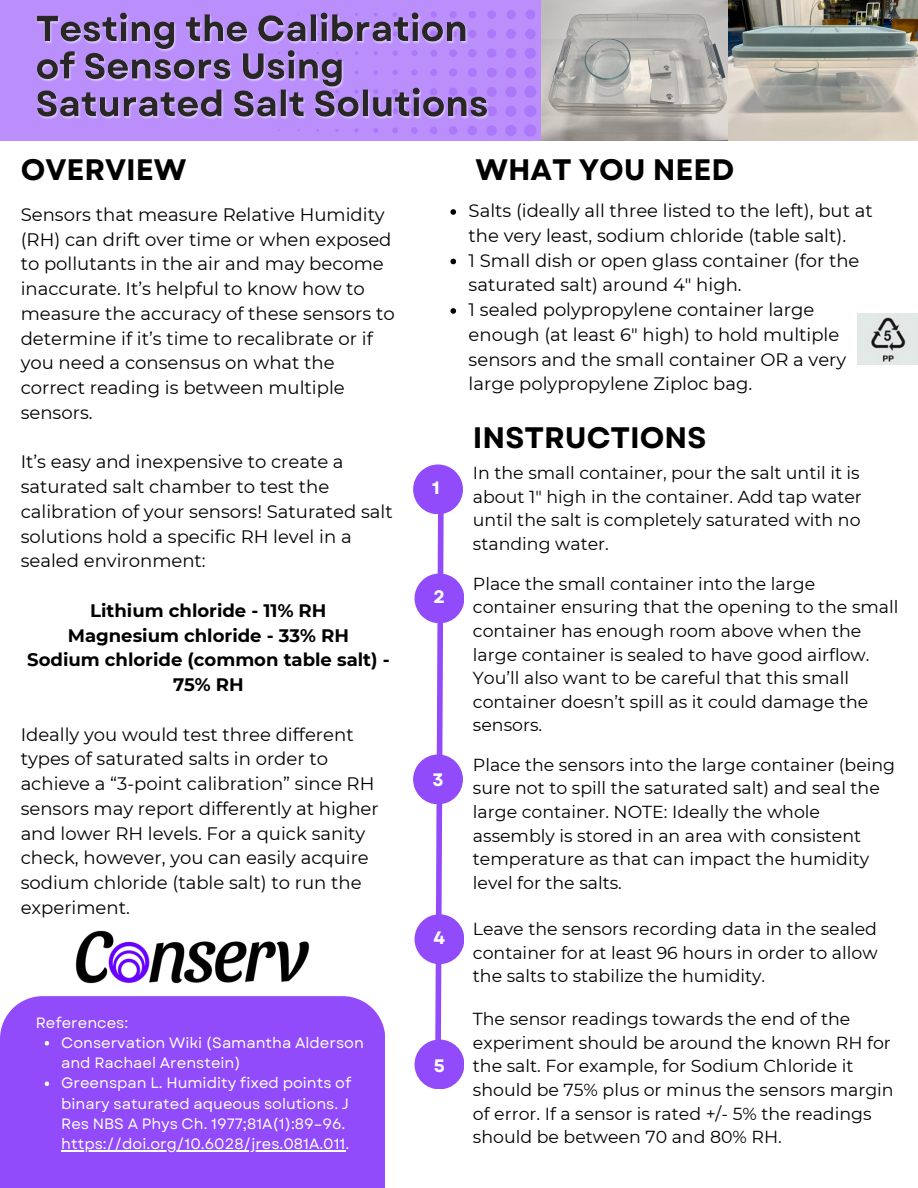
<style>
.page{position:relative;width:918px;height:1188px;background:#fff}
.page>*{position:absolute;margin:0;border:0;box-sizing:border-box;transform-origin:0 0}
.t1{font:700 29.55px "Garet";color:#000}
.t2{font:18px/24.8px "Montserrat";color:#000}
.t3{font:700 18px/24.8px "Montserrat";color:#000;text-align:center}
.t4{font:700 18px "Garet";color:#fff}
.t5{font:17.4px/23.7px "Montserrat";color:#000}
.t6{font:15px/20.2px "Garet";color:#fff}
</style>
<div class="page">
<div style="left:0;top:0;width:656px;height:141px;background:#ba8ffb"></div>
<svg style="left:505px;top:125px;width:12px;height:11px"></svg>
<svg style="left:505px;top:106px;width:12px;height:11px"></svg>
<svg style="left:505px;top:86px;width:12px;height:12px"></svg>
<svg style="left:506px;top:67px;width:10px;height:11px"></svg>
<svg style="left:524px;top:27px;width:18px;height:113px"></svg>
<svg style="left:486px;top:125px;width:11px;height:11px"></svg>
<svg style="left:491px;top:106px;width:6px;height:10px"></svg>
<svg style="left:506px;top:48px;width:10px;height:10px"></svg>
<svg style="left:491px;top:87px;width:6px;height:10px"></svg>
<svg style="left:525px;top:10px;width:10px;height:10px"></svg>
<svg style="left:491px;top:68px;width:6px;height:10px"></svg>
<svg style="left:506px;top:29px;width:10px;height:10px"></svg>
<svg style="left:467px;top:129px;width:10px;height:6px"></svg>
<svg style="left:491px;top:48px;width:5px;height:10px"></svg>
<svg style="left:506px;top:10px;width:10px;height:9px"></svg>
<svg style="left:491px;top:29px;width:5px;height:9px"></svg>
<svg style="left:449px;top:129px;width:8px;height:6px"></svg>
<svg style="left:491px;top:10px;width:5px;height:9px"></svg>
<svg style="left:430px;top:129px;width:8px;height:5px"></svg>
<svg style="left:411px;top:129px;width:7px;height:5px"></svg>
<svg style="left:392px;top:129px;width:6px;height:4px"></svg>
<svg style="left:373px;top:129px;width:5px;height:4px"></svg>
<div style="left:0;top:996px;width:385px;height:192px;background:#914bfa"></div>
<img style="left:857px;top:313px;width:61px;height:52px">
<div style="left:413px;top:464px;width:50px;height:50px;background:#914bfa;border-radius:50%"></div>
<svg style="left:432px;top:512px;width:15px;height:529px"></svg>
<div style="left:415px;top:573px;width:49px;height:50px;background:#914bfa;border-radius:50%"></div>
<div style="left:413px;top:754px;width:50px;height:50px;background:#914bfa;border-radius:50%"></div>
<div style="left:415px;top:914px;width:49px;height:50px;background:#914bfa;border-radius:50%"></div>
<div style="left:415px;top:1040px;width:49px;height:49px;background:#914bfa;border-radius:50%"></div>
<img style="left:75px;top:930px;width:235px;height:54px">
<img style="left:542px;top:0;width:376px;height:141px">
<svg style="left:450px;top:209px;width:6px;height:6px"></svg>
<svg style="left:450px;top:259px;width:6px;height:5px"></svg>
<svg style="left:450px;top:308px;width:6px;height:6px"></svg>
<svg style="left:45px;top:1041px;width:4px;height:5px"></svg>
<svg style="left:45px;top:1082px;width:4px;height:4px"></svg>
<hr style="left:61px;top:1150px;width:284px;height:1px;background:#fff">
<img style="left:36px;top:11px;width:455px;height:118px">
<h4 class="t1" style="left:21px;top:149px;width:167px">OVERVIEW</h4>
<h3 class="t2" style="left:21px;top:202px;width:376px">Sensors that measure Relative Humidity (RH) can drift over time or when exposed to pollutants in the air and may become inaccurate. It’s helpful to know how to measure the accuracy of these sensors to determine if it’s time to recalibrate or if you need a consensus on what the correct reading is between multiple sensors.</h3>
<h4 class="t2" style="left:21px;top:450px;width:374px">It’s easy and inexpensive to create a saturated salt chamber to test the calibration of your sensors! Saturated salt solutions hold a specific RH level in a sealed environment:</h4>
<h2 class="t3" style="left:27px;top:598px;width:364px">Lithium chloride - 11% RH<br>Magnesium chloride - 33% RH<br>Sodium chloride (common table salt) -<br>75% RH</h2>
<h4 class="t2" style="left:21px;top:722px;width:360px">Ideally you would test three different types of saturated salts in order to achieve a “3-point calibration” since RH sensors may report differently at higher and lower RH levels. For a quick sanity check, however, you can easily acquire sodium chloride (table salt) to run the experiment.</h4>
<p class="t6" style="left:36px;top:1012px;width:94px">References:</p>
<h2 class="t6" style="left:61px;top:1032px;width:304px">Conservation Wiki (Samantha Alderson and Rachael Arenstein)</h2>
<h4 class="t6" style="left:61px;top:1073px;width:292px">Greenspan L. Humidity fixed points of binary saturated aqueous solutions. J<br>Res NBS A Phys Ch. 1977;81A(1):89–96.</h4>
<h4 class="t6" style="left:61px;top:1134px;width:290px">https://doi.org/10.6028/jres.081A.011.</h4>
<h4 class="t4" style="left:432px;top:475px;width:9px">1</h4>
<p class="t4" style="left:434px;top:584px;width:13px">2</p>
<p class="t4" style="left:432px;top:767px;width:13px">3</p>
<p class="t4" style="left:434px;top:924px;width:13px">4</p>
<p class="t4" style="left:434px;top:1053px;width:13px">5</p>
<p class="t1" style="left:475px;top:149px;width:260px">WHAT YOU NEED</p>
<p class="t2" style="left:469px;top:198px;width:405px">Salts (ideally all three listed to the left), but at the very least, sodium chloride (table salt).</p>
<p class="t2" style="left:469px;top:248px;width:392px">1 Small dish or open glass container (for the saturated salt) around 4" high.</p>
<p class="t2" style="left:469px;top:297px;width:379px">1 sealed polypropylene container large enough (at least 6" high) to hold multiple sensors and the small container OR a very large polypropylene Ziploc bag.</p>
<p class="t1" style="left:473px;top:416px;width:235px">INSTRUCTIONS</p>
<p class="t5" style="left:473px;top:461px;width:391px">In the small container, pour the salt until it is about 1" high in the container. Add tap water until the salt is completely saturated with no standing water.</p>
<p class="t5" style="left:473px;top:572px;width:427px">Place the small container into the large container ensuring that the opening to the small container has enough room above when the large container is sealed to have good airflow.<br>You’ll also want to be careful that this small container doesn’t spill as it could damage the sensors.</p>
<p class="t5" style="left:473px;top:753px;width:424px">Place the sensors into the large container (being sure not to spill the saturated salt) and seal the large container. NOTE: Ideally the whole assembly is stored in an area with consistent temperature as that can impact the humidity level for the salts.</p>
<h4 class="t5" style="left:473px;top:917px;width:406px;text-align:justify">Leave the sensors recording data in the sealed container for at least 96 hours in order to allow the salts to stabilize the humidity.</h4>
<h4 class="t5" style="left:473px;top:1007px;width:422px">The sensor readings towards the end of the experiment should be around the known RH for the salt. For example, for Sodium Chloride it should be 75% plus or minus the sensors margin of error. If a sensor is rated +/- 5% the readings should be between 70 and 80% RH.</h4>
</div>
